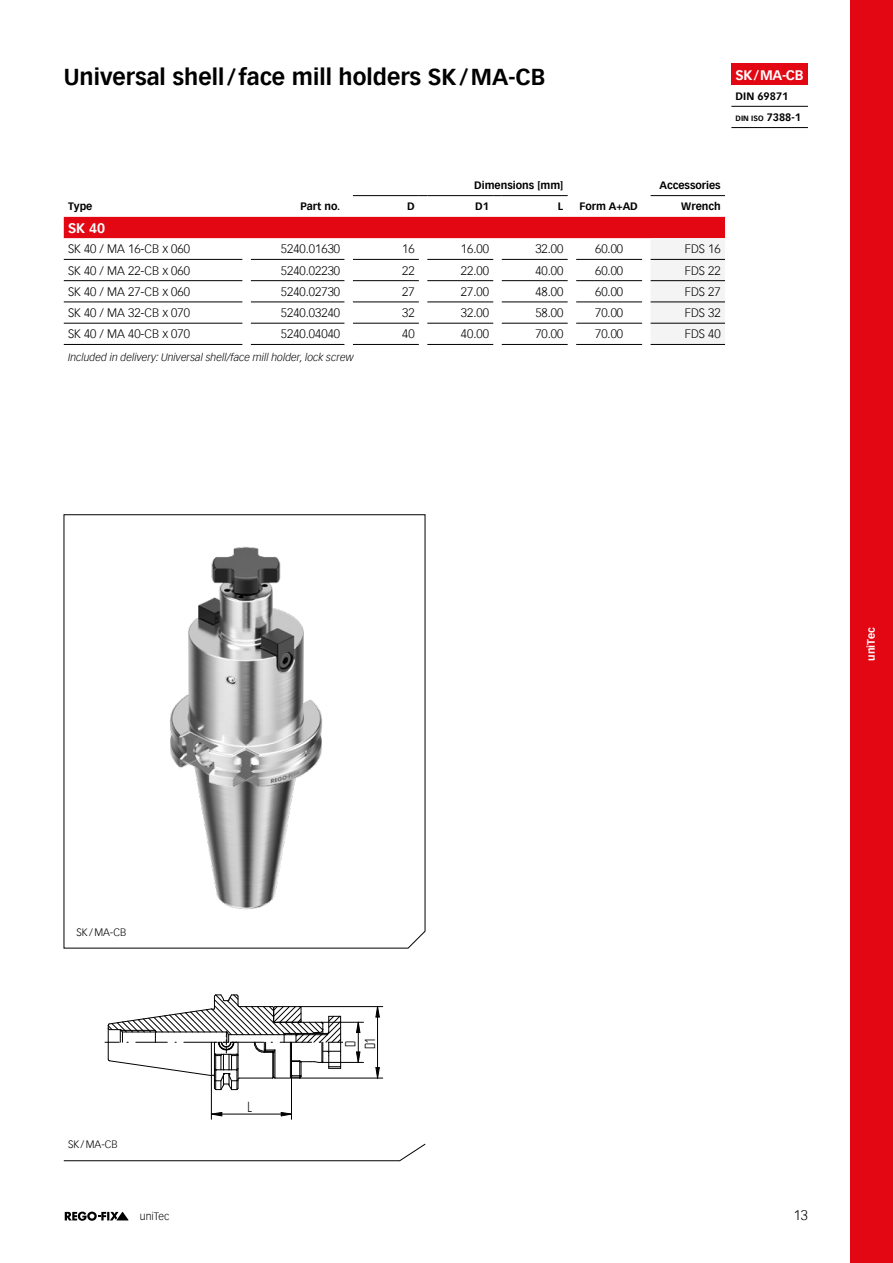
<style>
.page{position:relative;width:893px;height:1263px;background:#fff}
.page>*{position:absolute;margin:0;border:0;box-sizing:border-box;transform-origin:0 0}
.Subline{font:700 22.5px "Vectora Com";color:#000}
.t1{font:16.8px/19.5px "Solid Edge ISO";color:#000}
.Gundtext_1spaltig{font:700 13.5px "Vectora Com";color:#fff}
.Kopfzeile{font:700 13.5px "Vectora Com";color:#fff}
.t2{font:300 13.5px "Vectora Com";color:#000}
.Tabellentext{font:300 12px "Vectora Com";color:#000}
.Bildberschreibung{font:italic 300 10.5px "Vectora Com";color:#000}
.Titel_Kopfzeile{font:700 10.5px "Vectora Com";color:#000}
.Bildbeschreibung_mit_Einzug_1mm{font:300 10.5px "Vectora Com";color:#000}
.Bildberschreibung-2{font:700 10.5px "Vectora Com";color:#000}
.t3{font:700 10.5px "Vectora Com";color:#fff}
.Bildberschreibung-3{font:700 7.5px "Vectora Com";color:#000}
.s1{font-size:10.5px}
</style>
<div class="page">
<svg style="left:64px;top:514px;width:361px;height:434px"></svg>
<div style="left:850px;top:0;width:43px;height:1263px;background:#e30613"></div>
<svg style="left:65px;top:1211px;width:64px;height:10px"></svg>
<div style="left:731px;top:64px;width:77px;height:21px;background:#e30613"></div>
<hr style="left:731px;top:106px;width:77px;height:1px;background:#000">
<hr style="left:731px;top:127px;width:77px;height:1px;background:#000">
<svg style="left:63px;top:1143px;width:363px;height:18px"></svg>
<svg style="left:105px;top:994px;width:239px;height:96px"></svg>
<svg style="left:281px;top:1112px;width:10px;height:4px"></svg>
<svg style="left:212px;top:1112px;width:11px;height:4px"></svg>
<hr style="left:291px;top:1075px;width:1px;height:44px;background:#000">
<hr style="left:211px;top:1075px;width:1px;height:44px;background:#000">
<hr style="left:211px;top:1114px;width:80px;height:1px;background:#000">
<svg style="left:356px;top:1023px;width:4px;height:10px"></svg>
<svg style="left:356px;top:1051px;width:4px;height:11px"></svg>
<hr style="left:322px;top:1022px;width:41px;height:1px;background:#000">
<hr style="left:322px;top:1062px;width:41px;height:1px;background:#000">
<div style="left:343px;top:1034px;width:14px;height:16px;background:#fff"></div>
<hr style="left:358px;top:1022px;width:1px;height:40px;background:#000">
<svg style="left:375px;top:1007px;width:5px;height:11px"></svg>
<svg style="left:375px;top:1067px;width:5px;height:11px"></svg>
<hr style="left:300px;top:1006px;width:83px;height:1px;background:#000">
<hr style="left:300px;top:1078px;width:83px;height:1px;background:#000">
<hr style="left:377px;top:1006px;width:1px;height:72px;background:#000">
<svg style="left:64px;top:217px;width:661px;height:127px"></svg>
<hr style="left:64px;top:259px;width:178px;height:1px;background:#000">
<hr style="left:251px;top:259px;width:93px;height:1px;background:#000">
<hr style="left:353px;top:259px;width:66px;height:1px;background:#000">
<hr style="left:427px;top:259px;width:66px;height:1px;background:#000">
<hr style="left:502px;top:259px;width:66px;height:1px;background:#000">
<hr style="left:576px;top:259px;width:66px;height:1px;background:#000">
<hr style="left:651px;top:259px;width:74px;height:1px;background:#000">
<hr style="left:64px;top:280px;width:178px;height:1px;background:#000">
<hr style="left:251px;top:280px;width:93px;height:1px;background:#000">
<hr style="left:353px;top:280px;width:66px;height:1px;background:#000">
<hr style="left:427px;top:280px;width:66px;height:1px;background:#000">
<hr style="left:502px;top:280px;width:66px;height:1px;background:#000">
<hr style="left:576px;top:280px;width:66px;height:1px;background:#000">
<hr style="left:651px;top:280px;width:74px;height:1px;background:#000">
<hr style="left:64px;top:302px;width:178px;height:1px;background:#000">
<hr style="left:251px;top:302px;width:93px;height:1px;background:#000">
<hr style="left:353px;top:302px;width:66px;height:1px;background:#000">
<hr style="left:427px;top:302px;width:66px;height:1px;background:#000">
<hr style="left:502px;top:302px;width:66px;height:1px;background:#000">
<hr style="left:576px;top:302px;width:66px;height:1px;background:#000">
<hr style="left:651px;top:302px;width:74px;height:1px;background:#000">
<hr style="left:64px;top:323px;width:178px;height:1px;background:#000">
<hr style="left:251px;top:323px;width:93px;height:1px;background:#000">
<hr style="left:353px;top:323px;width:66px;height:1px;background:#000">
<hr style="left:427px;top:323px;width:66px;height:1px;background:#000">
<hr style="left:502px;top:323px;width:66px;height:1px;background:#000">
<hr style="left:576px;top:323px;width:66px;height:1px;background:#000">
<hr style="left:651px;top:323px;width:74px;height:1px;background:#000">
<hr style="left:64px;top:344px;width:178px;height:1px;background:#000">
<hr style="left:251px;top:344px;width:93px;height:1px;background:#000">
<hr style="left:353px;top:344px;width:66px;height:1px;background:#000">
<hr style="left:427px;top:344px;width:66px;height:1px;background:#000">
<hr style="left:502px;top:344px;width:66px;height:1px;background:#000">
<hr style="left:576px;top:344px;width:66px;height:1px;background:#000">
<hr style="left:651px;top:344px;width:74px;height:1px;background:#000">
<hr style="left:353px;top:195px;width:66px;height:1px;background:#000">
<hr style="left:427px;top:195px;width:66px;height:1px;background:#000">
<hr style="left:502px;top:195px;width:66px;height:1px;background:#000">
<hr style="left:651px;top:195px;width:74px;height:1px;background:#000">
<p class="Subline" style="left:64px;top:63px;width:483px">Universal shell/face mill holders SK/MA-CB</p>
<p class="Gundtext_1spaltig" style="left:736px;top:67px;width:70px">SK/MA-CB</p>
<p class="Bildberschreibung-2" style="left:736px;top:89px;width:54px">DIN 69871</p>
<p class="Bildberschreibung-3" style="left:736px;top:114px;width:67px">DIN ISO <span class="s1">7388-1</span></p>
<p class="Titel_Kopfzeile" style="left:474px;top:179px;width:91px">Dimensions [mm]</p>
<p class="Titel_Kopfzeile" style="left:659px;top:179px;width:63px">Accessories</p>
<p class="Titel_Kopfzeile" style="left:68px;top:200px;width:26px">Type</p>
<p class="Titel_Kopfzeile" style="left:301px;top:200px;width:41px">Part no.</p>
<p class="Titel_Kopfzeile" style="left:407px;top:200px;width:9px">D</p>
<p class="Titel_Kopfzeile" style="left:475px;top:200px;width:15px">D1</p>
<p class="Titel_Kopfzeile" style="left:558px;top:200px;width:7px">L</p>
<p class="Titel_Kopfzeile" style="left:579px;top:200px;width:60px">Form A+AD</p>
<p class="Titel_Kopfzeile" style="left:681px;top:200px;width:41px">Wrench</p>
<p class="Kopfzeile" style="left:68px;top:220px;width:39px">SK 40</p>
<p class="Tabellentext" style="left:68px;top:242px;width:123px">SK 40 / MA 16-CB x 060</p>
<p class="Tabellentext" style="left:281px;top:242px;width:61px">5240.01630</p>
<p class="Tabellentext" style="left:402px;top:242px;width:14px">16</p>
<p class="Tabellentext" style="left:461px;top:242px;width:30px">16.00</p>
<p class="Tabellentext" style="left:535px;top:242px;width:30px">32.00</p>
<p class="Tabellentext" style="left:595px;top:242px;width:30px">60.00</p>
<p class="Tabellentext" style="left:685px;top:242px;width:37px">FDS 16</p>
<p class="Tabellentext" style="left:68px;top:263px;width:123px">SK 40 / MA 22-CB x 060</p>
<p class="Tabellentext" style="left:281px;top:263px;width:61px">5240.02230</p>
<p class="Tabellentext" style="left:402px;top:263px;width:14px">22</p>
<p class="Tabellentext" style="left:461px;top:263px;width:30px">22.00</p>
<p class="Tabellentext" style="left:535px;top:263px;width:30px">40.00</p>
<p class="Tabellentext" style="left:595px;top:263px;width:30px">60.00</p>
<p class="Tabellentext" style="left:685px;top:263px;width:37px">FDS 22</p>
<p class="Tabellentext" style="left:68px;top:284px;width:123px">SK 40 / MA 27-CB x 060</p>
<p class="Tabellentext" style="left:281px;top:284px;width:61px">5240.02730</p>
<p class="Tabellentext" style="left:402px;top:284px;width:14px">27</p>
<p class="Tabellentext" style="left:461px;top:284px;width:30px">27.00</p>
<p class="Tabellentext" style="left:535px;top:284px;width:30px">48.00</p>
<p class="Tabellentext" style="left:595px;top:284px;width:30px">60.00</p>
<p class="Tabellentext" style="left:685px;top:284px;width:37px">FDS 27</p>
<p class="Tabellentext" style="left:68px;top:306px;width:123px">SK 40 / MA 32-CB x 070</p>
<p class="Tabellentext" style="left:281px;top:306px;width:61px">5240.03240</p>
<p class="Tabellentext" style="left:402px;top:306px;width:14px">32</p>
<p class="Tabellentext" style="left:461px;top:306px;width:30px">32.00</p>
<p class="Tabellentext" style="left:535px;top:306px;width:30px">58.00</p>
<p class="Tabellentext" style="left:595px;top:306px;width:30px">70.00</p>
<p class="Tabellentext" style="left:685px;top:306px;width:37px">FDS 32</p>
<p class="Tabellentext" style="left:68px;top:327px;width:123px">SK 40 / MA 40-CB x 070</p>
<p class="Tabellentext" style="left:281px;top:327px;width:61px">5240.04040</p>
<p class="Tabellentext" style="left:402px;top:327px;width:14px">40</p>
<p class="Tabellentext" style="left:461px;top:327px;width:30px">40.00</p>
<p class="Tabellentext" style="left:535px;top:327px;width:30px">70.00</p>
<p class="Tabellentext" style="left:595px;top:327px;width:30px">70.00</p>
<p class="Tabellentext" style="left:685px;top:327px;width:37px">FDS 40</p>
<p class="Bildberschreibung" style="left:68px;top:351px;width:287px">Included in delivery: Universal shell/face mill holder, lock screw</p>
<p class="t3" style="left:865px;top:661px;width:35px;rotate:-90deg">uniTec</p>
<p class="Bildbeschreibung_mit_Einzug_1mm" style="left:77px;top:925px;width:51px">SK/MA-CB</p>
<p class="Bildbeschreibung_mit_Einzug_1mm" style="left:68px;top:1138px;width:51px">SK/MA-CB</p>
<p class="t1" style="left:248px;top:1097px;width:6px">L</p>
<p class="t1" style="left:341px;top:1049px;width:12px;rotate:-90deg">D<br>D1</p>
<p class="Bildbeschreibung_mit_Einzug_1mm" style="left:140px;top:1210px;width:31px">uniTec</p>
<p class="t2" style="left:794px;top:1207px;width:16px">13</p>
</div>
